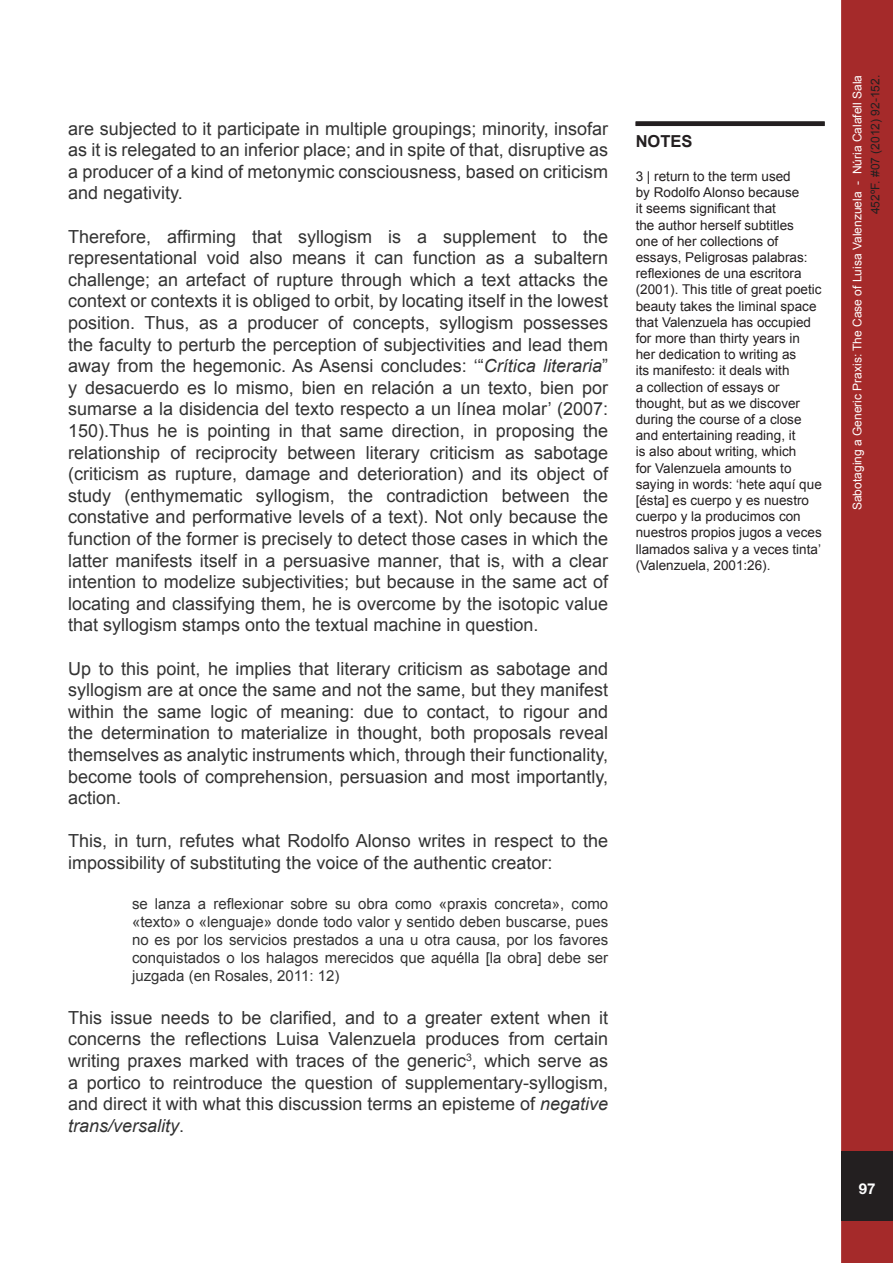
<style>
.page{position:relative;width:893px;height:1263px;background:#fff}
.page>*{position:absolute;margin:0;border:0;box-sizing:border-box;transform-origin:0 0}
.t1{font:18px/21.6px "Arial";color:#333;text-align:justify}
.Estilo_de_párrafo_1{font:700 16.5px "Arial";color:#231f20}
.t2{font:15px/18px "Arial";color:#333;text-align:justify}
.t3{font:700 15px "Helvetica Neue";color:#fff}
.Estilo_de_párrafo_1-2{font:13.5px/16.2px "Arial";color:#231f20}
.t4{font:12px "Arial";color:#fff}
.t5{font:12px "Arial";color:#231f20}
.s1{font-style:italic}
</style>
<div class="page">
<div style="left:843px;top:2px;width:48px;height:1259px;background:#a52a2a"></div>
<div style="left:841px;top:0;width:52px;height:1263px;border:3px solid #a52a2a"></div>
<div style="left:841px;top:1151px;width:52px;height:70px;background:#231f20"></div>
<div style="left:636px;top:121px;width:189px;height:5px;background:#231f20"></div>
<p class="t1" style="left:68px;top:118px;width:541px">are subjected to it participate in multiple groupings; minority, insofar as it is relegated to an inferior place; and in spite of that, disruptive as a producer of a kind of metonymic consciousness, based on criticism and negativity.</p>
<p class="t1" style="left:68px;top:226px;width:541px">Therefore, affirming that syllogism is a supplement to the representational void also means it can function as a subaltern challenge; an artefact of rupture through which a text attacks the context or contexts it is obliged to orbit, by locating itself in the lowest position. Thus, as a producer of concepts, syllogism possesses the faculty to perturb the perception of subjectivities and lead them away from the hegemonic. As Asensi concludes: ‘“<span class="s1">Crítica literaria</span>” y desacuerdo es lo mismo, bien en relación a un texto, bien por sumarse a la disidencia del texto respecto a un línea molar’ (2007:<br>150).Thus he is pointing in that same direction, in proposing the relationship of reciprocity between literary criticism as sabotage (criticism as rupture, damage and deterioration) and its object of study (enthymematic syllogism, the contradiction between the constative and performative levels of a text). Not only because the function of the former is precisely to detect those cases in which the latter manifests itself in a persuasive manner, that is, with a clear intention to modelize subjectivities; but because in the same act of locating and classifying them, he is overcome by the isotopic value that syllogism stamps onto the textual machine in question.</p>
<p class="t1" style="left:68px;top:658px;width:541px">Up to this point, he implies that literary criticism as sabotage and syllogism are at once the same and not the same, but they manifest within the same logic of meaning: due to contact, to rigour and the determination to materialize in thought, both proposals reveal themselves as analytic instruments which, through their functionality, become tools of comprehension, persuasion and most importantly, action.</p>
<p class="t1" style="left:68px;top:830px;width:541px">This, in turn, refutes what Rodolfo Alonso writes in respect to the impossibility of substituting the voice of the authentic creator:</p>
<p class="t2" style="left:132px;top:894px;width:478px">se lanza a reflexionar sobre su obra como «praxis concreta», como «texto» o «lenguaje» donde todo valor y sentido deben buscarse, pues no es por los servicios prestados a una u otra causa, por los favores conquistados o los halagos merecidos que aquélla [la obra] debe ser juzgada (en Rosales, 2011: 12)</p>
<p class="t1" style="left:68px;top:1007px;width:541px">This issue needs to be clarified, and to a greater extent when it concerns the reflections Luisa Valenzuela produces from certain writing praxes marked with traces of the generic<sup>3</sup>, which serve as a portico to reintroduce the question of supplementary-syllogism, and direct it with what this discussion terms an episteme of <span class="s1">negative trans/versality</span>.</p>
<p class="Estilo_de_párrafo_1" style="left:636px;top:130px;width:58px">NOTES</p>
<p class="Estilo_de_párrafo_1-2" style="left:636px;top:168px;width:188px">3 | return to the term used<br>by Rodolfo Alonso because<br>it seems significant that<br>the author herself subtitles<br>one of her collections of essays, Peligrosas palabras: reflexiones de una escritora (2001). This title of great poetic beauty takes the liminal space that Valenzuela has occupied for more than thirty years in her dedication to writing as<br>its manifesto: it deals with<br>a collection of essays or thought, but as we discover during the course of a close and entertaining reading, it<br>is also about writing, which<br>for Valenzuela amounts to saying in words: ‘hete aquí que [ésta] es cuerpo y es nuestro cuerpo y la producimos con nuestros propios jugos a veces llamados saliva y a veces tinta’ (Valenzuela, 2001:26).</p>
<p class="t4" style="left:850px;top:510px;width:437px;rotate:-90deg">Sabotaging a Generic Praxis: The Case of Luisa Valenzuela - Núria Calafell Sala</p>
<p class="t5" style="left:868px;top:214px;width:141px;rotate:-90deg">452ºF. #07 (2012) 92-152.</p>
<p class="t3" style="left:859px;top:1179px;width:18px">97</p>
</div>
